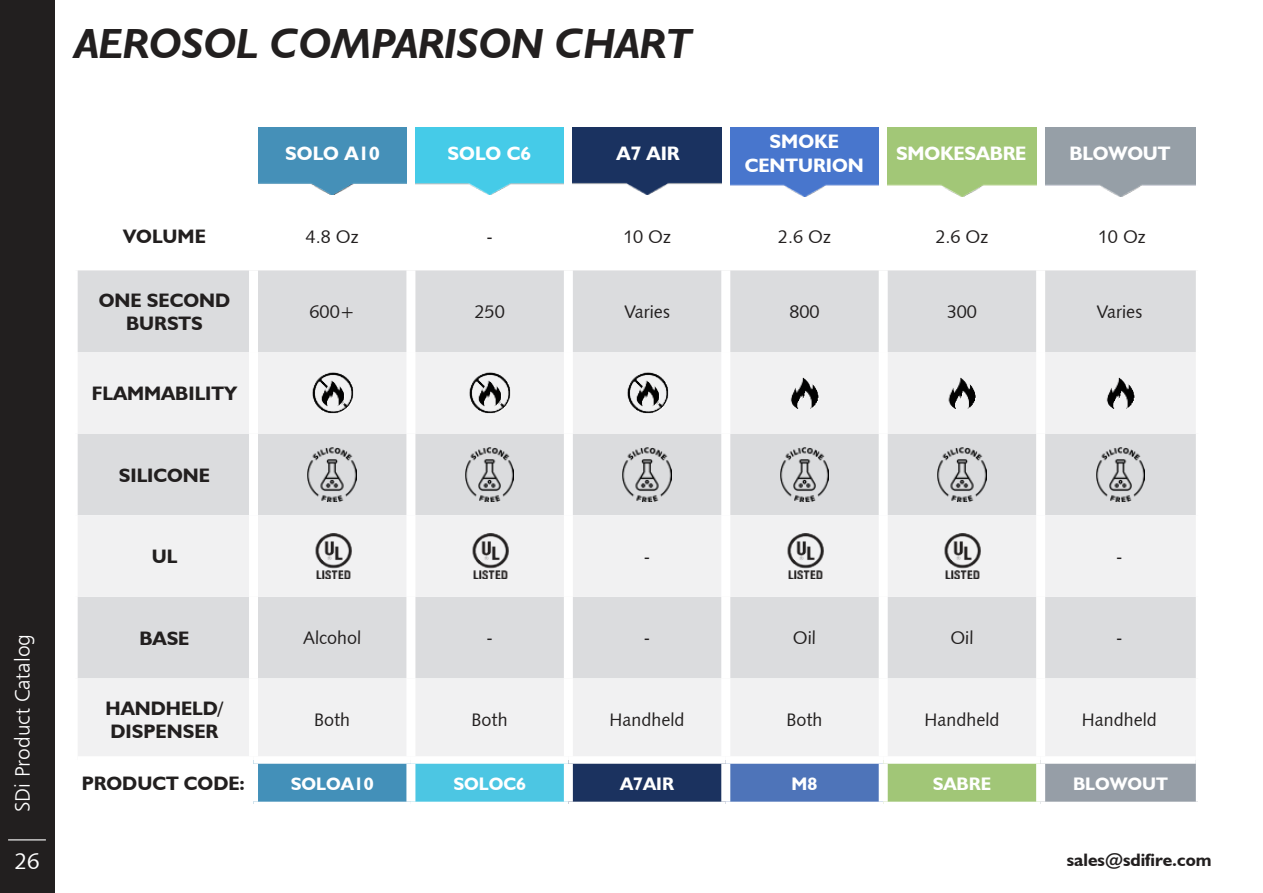
<style>
.page{position:relative;width:1263px;height:893px;background:#fff}
.page>*{position:absolute;margin:0;border:0;box-sizing:border-box;transform-origin:0 0}
.t1{font:italic 700 42.15px "Humanist 521 BT";color:#221f1f}
.t2{font:22.5px "Humanist 531 BT Roman A";color:#fff}
.t3{font:21px "Humanist 777 BT Light B";color:#fff}
.t4{font:700 19.5px/23.4px "Humanist 521 BT";color:#221f1f;text-align:center}
.t5{font:700 19.5px/23.4px "Humanist 521 BT";color:#fff;text-align:center}
.t6{font:18.15px "Humanist 531 BT Roman A";color:#221f1f}
.t7{font:700 18.15px "Humanist 521 BT";color:#fff}
.t8{font:700 18px "Humanist 521 BT";color:#221f1f}
</style>
<div class="page">
<div style="left:0;top:0;width:54px;height:893px;background:#221f1f"></div>
<hr style="left:8px;top:839px;width:38px;height:1px;background:#fff">
<div style="left:78px;top:270px;width:1118px;height:82px;background:#dbdcde"></div>
<svg style="left:78px;top:352px;width:1118px;height:404px;fill:#f1f1f2"></svg>
<div style="left:253px;top:760px;width:158px;height:44px;background:#4390b9"></div>
<div style="left:411px;top:760px;width:157px;height:44px;background:#4cc6e3"></div>
<div style="left:568px;top:760px;width:158px;height:44px;background:#1b325f"></div>
<div style="left:726px;top:760px;width:157px;height:44px;background:#4e74b9"></div>
<div style="left:883px;top:760px;width:158px;height:44px;background:#a1c677"></div>
<div style="left:1041px;top:760px;width:157px;height:44px;background:#969ea7"></div>
<div style="left:249px;top:270px;width:9px;height:82px;background:#fff"></div>
<div style="left:406px;top:270px;width:9px;height:82px;background:#fff"></div>
<div style="left:564px;top:270px;width:9px;height:82px;background:#fff"></div>
<div style="left:721px;top:270px;width:9px;height:82px;background:#fff"></div>
<div style="left:879px;top:270px;width:9px;height:82px;background:#fff"></div>
<div style="left:1036px;top:270px;width:9px;height:82px;background:#fff"></div>
<div style="left:249px;top:352px;width:9px;height:82px;background:#fff"></div>
<div style="left:406px;top:352px;width:9px;height:82px;background:#fff"></div>
<div style="left:564px;top:352px;width:9px;height:82px;background:#fff"></div>
<div style="left:721px;top:352px;width:9px;height:82px;background:#fff"></div>
<div style="left:879px;top:352px;width:9px;height:82px;background:#fff"></div>
<div style="left:1036px;top:352px;width:9px;height:82px;background:#fff"></div>
<div style="left:249px;top:434px;width:9px;height:81px;background:#fff"></div>
<div style="left:406px;top:434px;width:9px;height:81px;background:#fff"></div>
<div style="left:564px;top:434px;width:9px;height:81px;background:#fff"></div>
<div style="left:721px;top:434px;width:9px;height:81px;background:#fff"></div>
<div style="left:879px;top:434px;width:9px;height:81px;background:#fff"></div>
<div style="left:1036px;top:434px;width:9px;height:81px;background:#fff"></div>
<div style="left:249px;top:515px;width:9px;height:82px;background:#fff"></div>
<div style="left:406px;top:515px;width:9px;height:82px;background:#fff"></div>
<div style="left:564px;top:515px;width:9px;height:82px;background:#fff"></div>
<div style="left:721px;top:515px;width:9px;height:82px;background:#fff"></div>
<div style="left:879px;top:515px;width:9px;height:82px;background:#fff"></div>
<div style="left:1036px;top:515px;width:9px;height:82px;background:#fff"></div>
<div style="left:249px;top:597px;width:9px;height:81px;background:#fff"></div>
<div style="left:406px;top:597px;width:9px;height:81px;background:#fff"></div>
<div style="left:564px;top:597px;width:9px;height:81px;background:#fff"></div>
<div style="left:721px;top:597px;width:9px;height:81px;background:#fff"></div>
<div style="left:879px;top:597px;width:9px;height:81px;background:#fff"></div>
<div style="left:1036px;top:597px;width:9px;height:81px;background:#fff"></div>
<div style="left:249px;top:678px;width:9px;height:78px;background:#fff"></div>
<div style="left:406px;top:678px;width:9px;height:78px;background:#fff"></div>
<div style="left:564px;top:678px;width:9px;height:78px;background:#fff"></div>
<div style="left:721px;top:678px;width:9px;height:78px;background:#fff"></div>
<div style="left:879px;top:678px;width:9px;height:78px;background:#fff"></div>
<div style="left:1036px;top:678px;width:9px;height:78px;background:#fff"></div>
<div style="left:249px;top:764px;width:9px;height:38px;background:#fff"></div>
<div style="left:406px;top:764px;width:9px;height:38px;background:#fff"></div>
<div style="left:564px;top:764px;width:9px;height:38px;background:#fff"></div>
<div style="left:721px;top:764px;width:9px;height:38px;background:#fff"></div>
<div style="left:879px;top:764px;width:9px;height:38px;background:#fff"></div>
<div style="left:1036px;top:764px;width:9px;height:38px;background:#fff"></div>
<div style="left:253px;top:756px;width:158px;height:8px;background:#fff"></div>
<div style="left:411px;top:756px;width:157px;height:8px;background:#fff"></div>
<div style="left:568px;top:756px;width:158px;height:8px;background:#fff"></div>
<div style="left:726px;top:756px;width:157px;height:8px;background:#fff"></div>
<div style="left:883px;top:756px;width:158px;height:8px;background:#fff"></div>
<div style="left:1041px;top:756px;width:155px;height:8px;background:#fff"></div>
<hr style="left:1196px;top:760px;width:4px;height:42px;background:#fff">
<hr style="left:253px;top:802px;width:158px;height:4px;background:#fff">
<hr style="left:411px;top:802px;width:157px;height:4px;background:#fff">
<hr style="left:568px;top:802px;width:158px;height:4px;background:#fff">
<hr style="left:726px;top:802px;width:157px;height:4px;background:#fff">
<hr style="left:883px;top:802px;width:158px;height:4px;background:#fff">
<hr style="left:1041px;top:802px;width:159px;height:4px;background:#fff">
<img style="left:258px;top:127px;width:148px;height:67px">
<img style="left:415px;top:128px;width:149px;height:67px">
<img style="left:573px;top:128px;width:148px;height:67px">
<img style="left:730px;top:127px;width:149px;height:69px">
<img style="left:888px;top:127px;width:148px;height:69px">
<img style="left:1045px;top:127px;width:151px;height:69px">
<img style="left:305px;top:366px;width:54px;height:54px">
<img style="left:463px;top:366px;width:54px;height:54px">
<img style="left:620px;top:366px;width:54px;height:54px">
<img style="left:782px;top:369px;width:45px;height:47px">
<img style="left:939px;top:369px;width:46px;height:47px">
<img style="left:1097px;top:369px;width:46px;height:47px">
<img style="left:308px;top:447px;width:48px;height:55px">
<img style="left:465px;top:447px;width:49px;height:55px">
<img style="left:623px;top:447px;width:48px;height:55px">
<img style="left:780px;top:447px;width:49px;height:55px">
<img style="left:938px;top:447px;width:48px;height:55px">
<img style="left:1096px;top:447px;width:49px;height:55px">
<img style="left:312px;top:534px;width:40px;height:44px">
<img style="left:470px;top:534px;width:40px;height:44px">
<img style="left:784px;top:534px;width:40px;height:44px">
<img style="left:942px;top:534px;width:40px;height:44px">
<p class="t3" style="left:14px;top:812px;width:180px;rotate:-90deg">SDi Product Catalog</p>
<p class="t2" style="left:14px;top:852px;width:27px">26</p>
<h1 class="t1" style="left:75px;top:28px;width:619px">AEROSOL COMPARISON CHART</h1>
<p class="t5" style="left:285px;top:141px;width:96px">SOLO A10</p>
<p class="t5" style="left:448px;top:141px;width:85px">SOLO C6</p>
<p class="t5" style="left:617px;top:141px;width:65px">A7 AIR</p>
<p class="t5" style="left:745px;top:129px;width:121px">SMOKE<br>CENTURION</p>
<p class="t5" style="left:896px;top:141px;width:132px">SMOKESABRE</p>
<p class="t5" style="left:1069px;top:141px;width:102px">BLOWOUT</p>
<p class="t4" style="left:123px;top:225px;width:84px">VOLUME</p>
<p class="t6" style="left:306px;top:229px;width:55px">4.8 Oz</p>
<p class="t6" style="left:486px;top:229px;width:9px">-</p>
<p class="t6" style="left:623px;top:229px;width:50px">10 Oz</p>
<p class="t6" style="left:778px;top:229px;width:55px">2.6 Oz</p>
<p class="t6" style="left:935px;top:229px;width:55px">2.6 Oz</p>
<p class="t6" style="left:1098px;top:229px;width:50px">10 Oz</p>
<p class="t4" style="left:99px;top:288px;width:133px">ONE SECOND<br>BURSTS</p>
<p class="t4" style="left:92px;top:381px;width:147px">FLAMMABILITY</p>
<p class="t4" style="left:119px;top:463px;width:93px">SILICONE</p>
<p class="t6" style="left:309px;top:304px;width:47px">600+</p>
<p class="t6" style="left:474px;top:304px;width:32px">250</p>
<p class="t6" style="left:624px;top:304px;width:47px">Varies</p>
<p class="t6" style="left:789px;top:304px;width:32px">800</p>
<p class="t6" style="left:947px;top:304px;width:32px">300</p>
<p class="t6" style="left:1096px;top:304px;width:47px">Varies</p>
<p class="t4" style="left:152px;top:544px;width:27px">UL</p>
<p class="t6" style="left:643px;top:549px;width:9px">-</p>
<p class="t6" style="left:1116px;top:549px;width:9px">-</p>
<p class="t4" style="left:139px;top:626px;width:52px">BASE</p>
<p class="t6" style="left:303px;top:631px;width:60px">Alcohol</p>
<p class="t6" style="left:486px;top:631px;width:9px">-</p>
<p class="t6" style="left:643px;top:631px;width:9px">-</p>
<p class="t6" style="left:793px;top:631px;width:25px">Oil</p>
<p class="t6" style="left:950px;top:631px;width:25px">Oil</p>
<p class="t6" style="left:1116px;top:631px;width:9px">-</p>
<p class="t4" style="left:106px;top:696px;width:119px;text-align:left">HANDHELD/<br>DISPENSER</p>
<p class="t6" style="left:314px;top:712px;width:38px">Both</p>
<p class="t6" style="left:472px;top:712px;width:38px">Both</p>
<p class="t6" style="left:609px;top:712px;width:77px">Handheld</p>
<p class="t6" style="left:786px;top:712px;width:38px">Both</p>
<p class="t6" style="left:924px;top:712px;width:77px">Handheld</p>
<p class="t6" style="left:1082px;top:712px;width:77px">Handheld</p>
<p class="t4" style="left:82px;top:771px;width:165px">PRODUCT CODE:</p>
<p class="t7" style="left:291px;top:772px;width:84px">SOLOA10</p>
<p class="t7" style="left:453px;top:772px;width:74px">SOLOC6</p>
<p class="t7" style="left:620px;top:772px;width:55px">A7AIR</p>
<p class="t7" style="left:792px;top:772px;width:27px">M8</p>
<p class="t7" style="left:933px;top:772px;width:60px">SABRE</p>
<p class="t7" style="left:1073px;top:772px;width:96px">BLOWOUT</p>
<p class="t8" style="left:1067px;top:849px;width:146px">sales@sdifire.com</p>
</div>
